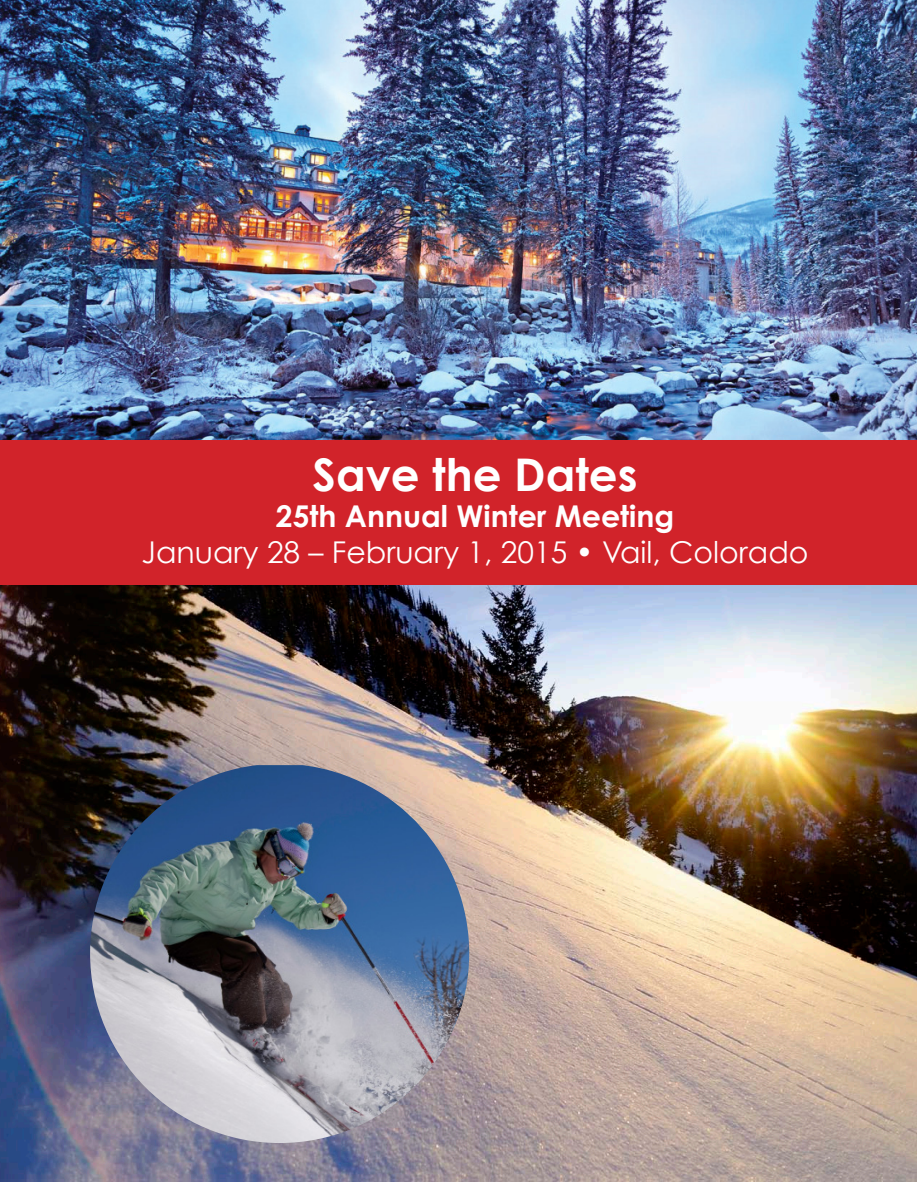
<style>
.page{position:relative;width:917px;height:1182px;background:#fff}
.page>*{position:absolute;margin:0;border:0;box-sizing:border-box;transform-origin:0 0}
.t1{font:700 45px "Century Gothic";color:#fff}
.t2{font:30px "Century Gothic";color:#fff}
.t3{font:700 30px "Century Gothic";color:#fff}
</style>
<div class="page">
<img style="left:0;top:585px;width:917px;height:596px">
<img style="left:0;top:0;width:917px;height:440px">
<div style="left:0;top:440px;width:917px;height:145px;background:#d1232a"></div>
<img style="left:90px;top:765px;width:379px;height:377px">
<svg style="left:912px;top:1178px;width:5px;height:4px"></svg>
<p class="t1" style="left:313px;top:447px;width:326px">Save the Dates</p>
<p class="t3" style="left:276px;top:497px;width:400px">25th Annual Winter Meeting</p>
<p class="t2" style="left:142px;top:534px;width:668px">January 28 – February 1, 2015 • Vail, Colorado</p>
</div>
